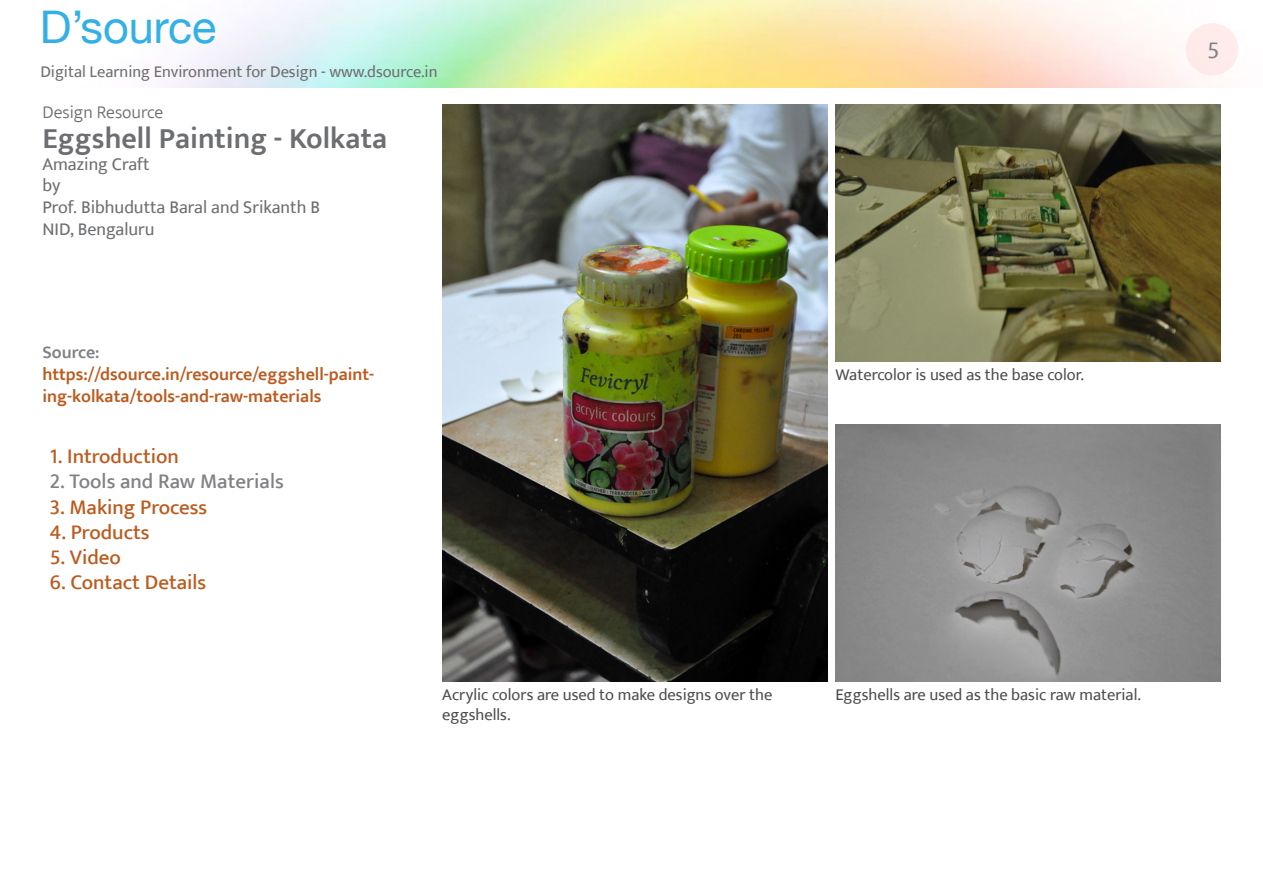
<style>
.page{position:relative;width:1263px;height:893px;background:#fff}
.page>*{position:absolute;margin:0;border:0;box-sizing:border-box;transform-origin:0 0}
.t1{font:45px "Helvetica Neue";color:#33b0e5}
.t2{font:600 30px "Ek Mukta";color:#6d6e71}
.t3{font:24px "Ek Mukta";color:#808285}
.t4{font:500 21px "Ek Mukta";color:#bb5c20}
.t5{font:500 21px "Ek Mukta";color:#808285}
.t6{font:600 18px/21.6px "Ek Mukta";color:#bb5c20}
.t7{font:18px/21.6px "Ek Mukta";color:#6d6e71}
.t8{font:300 18px "Ek Mukta";color:#6d6e71}
.t9{font:600 18px "Ek Mukta";color:#808285}
.t10{font:16.5px/19.8px "Ek Mukta";color:#4d4d4f}
.t11{font:16.5px "Ek Mukta";color:#6d6e71}
</style>
<div class="page">
<div style="left:1186px;top:23px;width:52px;height:52px;background:#feebea;border-radius:50%"></div>
<img style="left:442px;top:105px;width:385px;height:577px">
<img style="left:835px;top:425px;width:385px;height:257px">
<img style="left:835px;top:105px;width:385px;height:257px">
<h1 class="t1" style="left:40px;top:-6px;width:178px">D’source</h1>
<p class="t11" style="left:40px;top:62px;width:399px">Digital Learning Environment for Design - www.dsource.in</p>
<p class="t8" style="left:43px;top:101px;width:122px">Design Resource</p>
<h2 class="t2" style="left:43px;top:120px;width:346px">Eggshell Painting - Kolkata</h2>
<p class="t7" style="left:43px;top:153px;width:279px">Amazing Craft<br>by<br>Prof. Bibhudutta Baral and Srikanth B<br>NID, Bengaluru</p>
<p class="t9" style="left:43px;top:342px;width:59px">Source:</p>
<p class="t6" style="left:43px;top:363px;width:333px">https://dsource.in/resource/eggshell-paint&shy;ing-kolkata/tools-and-raw-materials</p>
<p class="t4" style="left:50px;top:444px;width:131px">1. Introduction</p>
<p class="t5" style="left:50px;top:469px;width:235px">2. Tools and Raw Materials</p>
<p class="t4" style="left:50px;top:494px;width:159px">3. Making Process</p>
<p class="t4" style="left:50px;top:519px;width:101px">4. Products</p>
<p class="t4" style="left:50px;top:544px;width:73px">5. Video</p>
<p class="t4" style="left:50px;top:570px;width:158px">6. Contact Details</p>
<p class="t10" style="left:835px;top:365px;width:250px">Watercolor is used as the base color.</p>
<p class="t10" style="left:442px;top:685px;width:332px">Acrylic colors are used to make designs over the eggshells.</p>
<p class="t10" style="left:835px;top:685px;width:307px">Eggshells are used as the basic raw material.</p>
<h3 class="t3" style="left:1207px;top:35px;width:14px">5</h3>
</div>
